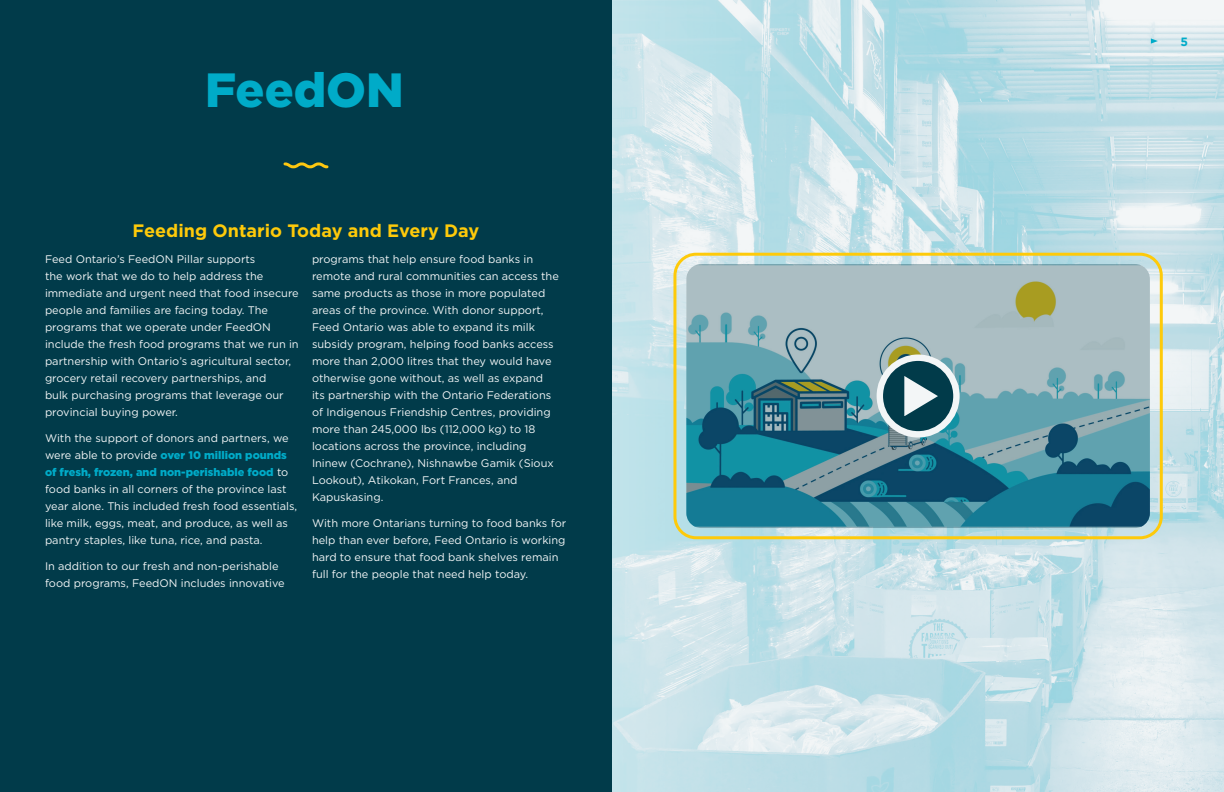
<style>
.page{position:relative;width:1224px;height:792px;background:#fff}
.page>*{position:absolute;margin:0;border:0;box-sizing:border-box;transform-origin:0 0}
.t1{font:900 48px "Gotham";color:#00abc8}
.t2{font:700 18px "Gotham";color:#feca0a}
.t3{font:700 12px "Gotham";color:#00abc8}
.t4{font:11px/17px "Gotham";color:#f3f6f7}
.s1{font-weight:900;color:#00abc8}
</style>
<div class="page">
<img style="left:612px;top:0;width:612px;height:792px">
<div style="left:673px;top:253px;width:490px;height:286px;border:3px solid #feca0a;border-radius:21px"></div>
<div style="left:0;top:0;width:612px;height:792px;background:#013b4a"></div>
<svg style="left:283px;top:162px;width:46px;height:6px"></svg>
<svg style="left:686px;top:264px;width:464px;height:264px;background:#699aa6"></svg>
<svg style="left:880px;top:358px;width:76px;height:76px;fill:#013b4a"></svg>
<div style="left:877px;top:355px;width:83px;height:83px;border:6px solid #f3f6f7;border-radius:50%"></div>
<svg style="left:898px;top:369px;width:49px;height:56px"></svg>
<svg style="left:1151px;top:38px;width:7px;height:6px"></svg>
<h1 class="t1" style="left:205px;top:57px;width:200px">FeedON</h1>
<h2 class="t2" style="left:133px;top:218px;width:348px">Feeding Ontario Today and Every Day</h2>
<p class="t4" style="left:45px;top:250px;width:255px">Feed Ontario’s FeedON Pillar supports<br>the work that we do to help address the immediate and urgent need that food insecure people and families are facing today. The programs that we operate under FeedON include the fresh food programs that we run in partnership with Ontario’s agricultural sector, grocery retail recovery partnerships, and<br>bulk purchasing programs that leverage our provincial buying power.</p>
<p class="t4" style="left:45px;top:429px;width:254px">With the support of donors and partners, we were able to provide <span class="s1">over 10 million pounds of fresh, frozen, and non-perishable food</span> to food banks in all corners of the province last year alone. This included fresh food essentials, like milk, eggs, meat, and produce, as well as pantry staples, like tuna, rice, and pasta.</p>
<p class="t4" style="left:45px;top:557px;width:241px">In addition to our fresh and non-perishable food programs, FeedON includes innovative</p>
<p class="t4" style="left:312px;top:250px;width:248px">programs that help ensure food banks in remote and rural communities can access the same products as those in more populated areas of the province. With donor support, Feed Ontario was able to expand its milk subsidy program, helping food banks access more than 2,000 litres that they would have otherwise gone without, as well as expand<br>its partnership with the Ontario Federations of Indigenous Friendship Centres, providing more than 245,000 lbs (112,000 kg) to 18 locations across the province, including Ininew (Cochrane), Nishnawbe Gamik (Sioux Lookout), Atikokan, Fort Frances, and Kapuskasing.</p>
<p class="t4" style="left:312px;top:514px;width:256px">With more Ontarians turning to food banks for help than ever before, Feed Ontario is working hard to ensure that food bank shelves remain full for the people that need help today.</p>
<p class="t3" style="left:1180px;top:33px;width:9px">5</p>
</div>
